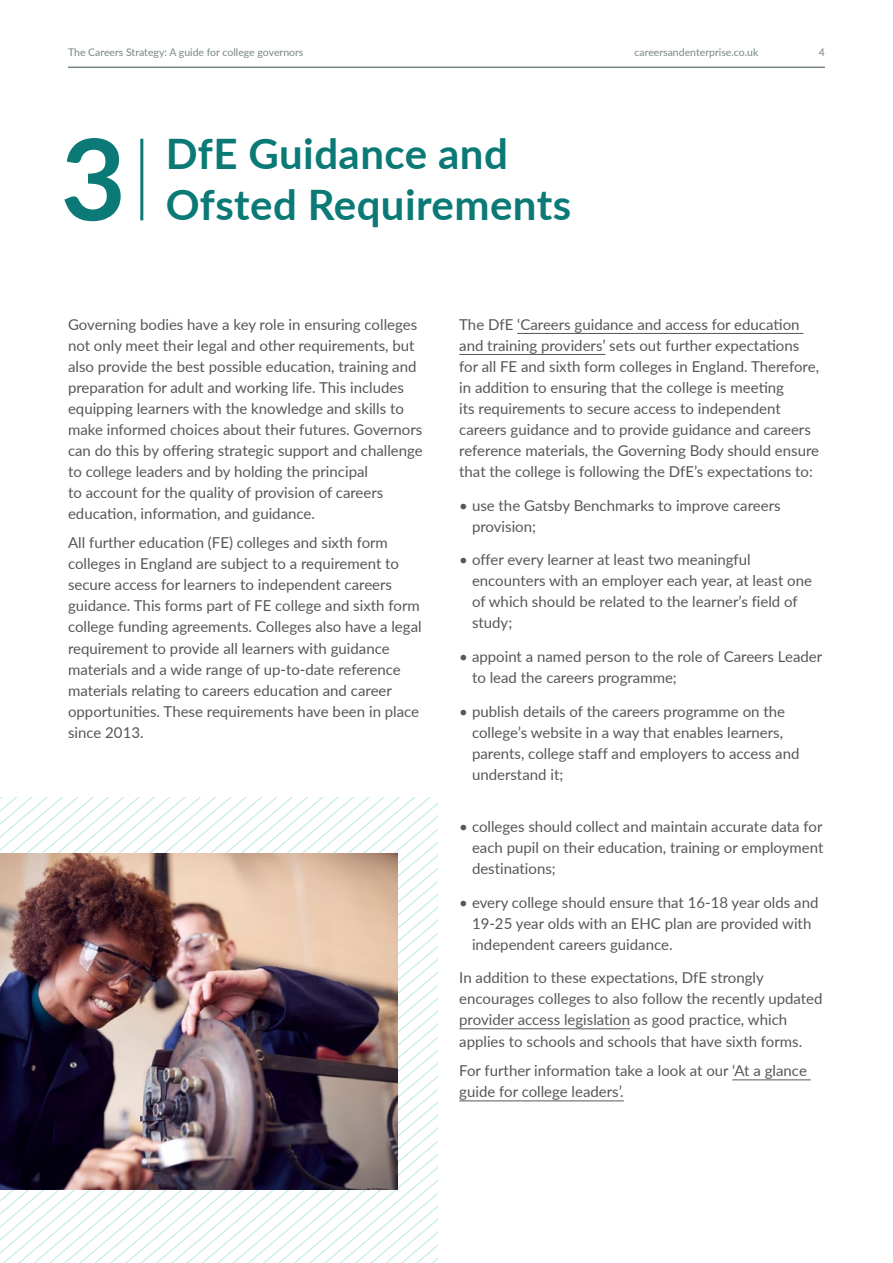
<style>
.page{position:relative;width:893px;height:1263px;background:#fff}
.page>*{position:absolute;margin:0;border:0;box-sizing:border-box;transform-origin:0 0}
.t1{font:700 112.5px "Lato";color:#0b7976}
.t2{font:700 42px "Lato";letter-spacing:.01em;color:#0b7976}
.t3{font:15px/21px "Lato";color:#575756}
.t4{font:10.5px "Lato";color:#788685}
</style>
<div class="page">
<svg style="left:0;top:1163px;width:438px;height:100px"></svg>
<img style="left:0;top:853px;width:398px;height:336px">
<hr style="left:140px;top:139px;width:3px;height:81px;background:#0b7976">
<hr style="left:517px;top:333px;width:286px;height:1px;background:#575756">
<hr style="left:459px;top:354px;width:146px;height:1px;background:#575756">
<hr style="left:459px;top:1028px;width:171px;height:1px;background:#575756">
<hr style="left:732px;top:1079px;width:79px;height:1px;background:#575756">
<hr style="left:459px;top:1100px;width:165px;height:1px;background:#575756">
<hr style="left:68px;top:67px;width:757px;height:1px;background:#788685">
<p class="t4" style="left:68px;top:44px;width:237px">The Careers Strategy: A guide for college governors</p>
<p class="t4" style="left:634px;top:44px;width:125px">careersandenterprise.co.uk</p>
<p class="t4" style="left:819px;top:44px;width:8px">4</p>
<h1 class="t1" style="left:61px;top:96px;width:67px">3</h1>
<h2 class="t2" style="left:166px;top:123px;width:343px">DfE Guidance and</h2>
<h2 class="t2" style="left:166px;top:174px;width:407px">Ofsted Requirements</h2>
<p class="t3" style="left:68px;top:313px;width:356px">Governing bodies have a key role in ensuring colleges not only meet their legal and other requirements, but also provide the best possible education, training and preparation for adult and working life. This includes equipping learners with the knowledge and skills to make informed choices about their futures. Governors can do this by offering strategic support and challenge to college leaders and by holding the principal<br>to account for the quality of provision of careers education, information, and guidance.</p>
<p class="t3" style="left:68px;top:532px;width:355px">All further education (FE) colleges and sixth form colleges in England are subject to a requirement to secure access for learners to independent careers guidance. This forms part of FE college and sixth form college funding agreements. Colleges also have a legal requirement to provide all learners with guidance materials and a wide range of up-to-date reference materials relating to careers education and career opportunities. These requirements have been in place since 2013.</p>
<p class="t3" style="left:459px;top:313px;width:361px">The DfE ‘Careers guidance and access for education and training providers’ sets out further expectations for all FE and sixth form colleges in England. Therefore, in addition to ensuring that the college is meeting<br>its requirements to secure access to independent careers guidance and to provide guidance and careers reference materials, the Governing Body should ensure that the college is following the DfE’s expectations to:</p>
<p class="t3" style="left:472px;top:494px;width:310px;text-indent:-13px">• use the Gatsby Benchmarks to improve careers provision;</p>
<p class="t3" style="left:472px;top:549px;width:342px;text-indent:-13px">• offer every learner at least two meaningful encounters with an employer each year, at least one of which should be related to the learner’s field of study;</p>
<p class="t3" style="left:472px;top:646px;width:352px;text-indent:-13px">• appoint a named person to the role of Careers Leader to lead the careers programme;</p>
<p class="t3" style="left:472px;top:700px;width:329px;text-indent:-13px">• publish details of the careers programme on the college’s website in a way that enables learners, parents, college staff and employers to access and understand it;</p>
<p class="t3" style="left:472px;top:815px;width:353px;text-align:justify;text-indent:-13px">• colleges should collect and maintain accurate data for each pupil on their education, training or employment destinations;</p>
<p class="t3" style="left:472px;top:891px;width:348px;text-indent:-13px">• every college should ensure that 16-18 year olds and<br>19-25 year olds with an EHC plan are provided with independent careers guidance.</p>
<p class="t3" style="left:459px;top:966px;width:365px">In addition to these expectations, DfE strongly encourages colleges to also follow the recently updated provider access legislation as good practice, which applies to schools and schools that have sixth forms.</p>
<p class="t3" style="left:459px;top:1060px;width:349px">For further information take a look at our ‘At a glance guide for college leaders’.</p>
</div>
